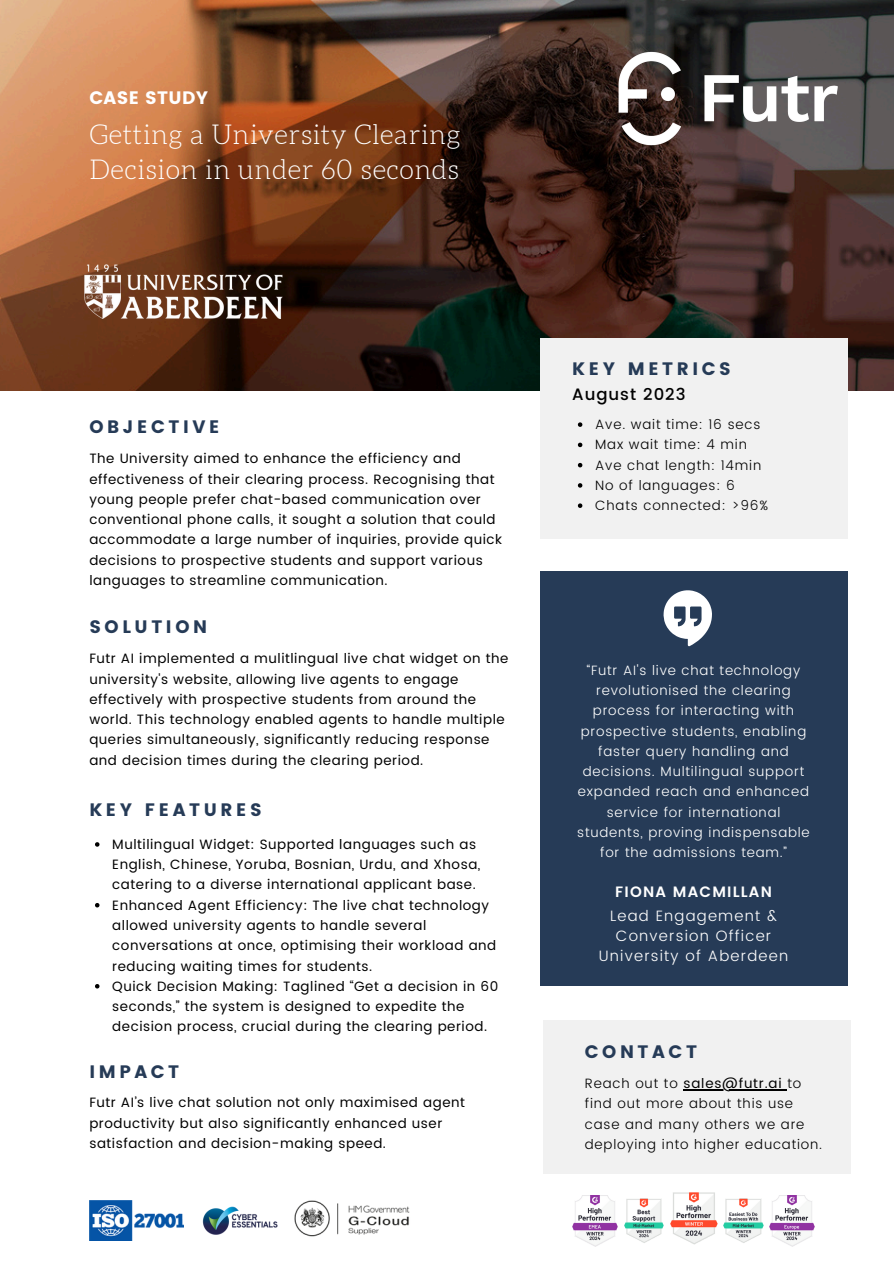
<style>
.page{position:relative;width:894px;height:1264px;background:#fff}
.page>*{position:absolute;margin:0;border:0;box-sizing:border-box;transform-origin:0 0}
.t1{font:300 27px/34.8px "Aleo";letter-spacing:.02em;color:#fff}
.t2{font:18px "Poppins";letter-spacing:.2em;color:#263b57}
.t3{font:18px "Poppins";letter-spacing:.02em;color:#fff}
.t4{font:500 16.5px "Poppins";letter-spacing:.06em;color:#000}
.t5{font:300 15px/20.2px "Poppins";letter-spacing:.08em;color:#fff;text-align:center}
.t6{font:600 15px "Poppins";letter-spacing:.08em;color:#fff}
.t7{font:13.5px/20.2px "Poppins";letter-spacing:.04em;color:#000}
.t8{font:300 13.5px/20.2px "Poppins";letter-spacing:.06em;color:#fff;text-align:center}
.t9{font:300 13.5px/20.2px "Poppins";letter-spacing:.06em;color:#000}
.t10{font:13.5px "Poppins";letter-spacing:.06em;color:#000}
.s1{font-weight:300}
</style>
<div class="page">
<img style="left:0;top:0;width:893px;height:390px">
<div style="left:539px;top:571px;width:308px;height:414px;background:#263b57"></div>
<svg style="left:663px;top:590px;width:48px;height:56px"></svg>
<div style="left:539px;top:338px;width:308px;height:200px;background:#f1f1f1"></div>
<img style="left:608px;top:16px;width:239px;height:164px">
<img style="left:723px;top:1198px;width:40px;height:45px">
<div style="left:542px;top:1020px;width:308px;height:154px;background:#f1f1f1"></div>
<img style="left:624px;top:1198px;width:39px;height:45px">
<img style="left:670px;top:1192px;width:47px;height:53px">
<img style="left:769px;top:1195px;width:45px;height:50px">
<img style="left:572px;top:1195px;width:45px;height:50px">
<img style="left:89px;top:1200px;width:95px;height:40px">
<img style="left:202px;top:1206px;width:76px;height:29px">
<img style="left:294px;top:1200px;width:116px;height:37px">
<img style="left:85px;top:264px;width:197px;height:54px">
<svg style="left:577px;top:422px;width:5px;height:5px"></svg>
<svg style="left:577px;top:442px;width:5px;height:5px"></svg>
<svg style="left:577px;top:463px;width:5px;height:4px"></svg>
<svg style="left:577px;top:483px;width:5px;height:4px"></svg>
<svg style="left:577px;top:503px;width:5px;height:5px"></svg>
<svg style="left:95px;top:842px;width:4px;height:4px"></svg>
<svg style="left:95px;top:903px;width:4px;height:4px"></svg>
<svg style="left:95px;top:984px;width:4px;height:4px"></svg>
<hr style="left:683px;top:1089px;width:99px;height:1px;background:#000">
<p class="t3" style="left:89px;top:87px;width:120px">CASE STUDY</p>
<h2 class="t1" style="left:89px;top:118px;width:372px">Getting a University Clearing<br>Decision in under 60 seconds</h2>
<h2 class="t2" style="left:89px;top:416px;width:131px">OBJECTIVE</h2>
<h2 class="t7" style="left:89px;top:448px;width:414px">The University aimed to enhance the efficiency and effectiveness of their clearing process. Recognising that young people prefer chat-based communication over conventional phone calls, it sought a solution that could accommodate a large number of inquiries, provide quick decisions to prospective students and support various languages to streamline communication.</h2>
<p class="t2" style="left:89px;top:616px;width:119px">SOLUTION</p>
<p class="t7" style="left:89px;top:648px;width:420px">Futr AI implemented a mulitlingual live chat widget on the university's website, allowing live agents to engage effectively with prospective students from around the world. This technology enabled agents to handle multiple queries simultaneously, significantly reducing response and decision times during the clearing period.</p>
<p class="t2" style="left:89px;top:799px;width:174px">KEY FEATURES</p>
<p class="t7" style="left:112px;top:834px;width:369px">Multilingual Widget: Supported languages such as<br>English, Chinese, Yoruba, Bosnian, Urdu, and Xhosa, catering to a diverse international applicant base.</p>
<p class="t7" style="left:112px;top:894px;width:385px">Enhanced Agent Efficiency: The live chat technology allowed university agents to handle several conversations at once, optimising their workload and reducing waiting times for students.</p>
<p class="t7" style="left:112px;top:975px;width:387px">Quick Decision Making: Taglined “Get a decision in 60 seconds,” the system is designed to expedite the decision process, crucial during the clearing period.</p>
<p class="t2" style="left:89px;top:1061px;width:91px">IMPACT</p>
<p class="t7" style="left:89px;top:1092px;width:377px">Futr AI’s live chat solution not only maximised agent productivity but also significantly enhanced user satisfaction and decision-making speed.</p>
<p class="t2" style="left:572px;top:358px;width:160px">KEY METRICS</p>
<p class="t4" style="left:572px;top:385px;width:115px">August 2023</p>
<p class="t9" style="left:595px;top:414px;width:167px">Ave. wait time: 16 secs</p>
<p class="t9" style="left:595px;top:434px;width:153px">Max wait time: 4 min</p>
<h4 class="t9" style="left:595px;top:455px;width:167px">Ave chat length: 14min</h4>
<h5 class="t9" style="left:595px;top:475px;width:141px">No of languages: 6</h5>
<h2 class="t9" style="left:595px;top:495px;width:174px">Chats connected: &gt;96%</h2>
<p class="t8" style="left:577px;top:660px;width:234px">“Futr AI's live chat technology revolutionised the clearing process for interacting with prospective students, enabling faster query handling and decisions. Multilingual support expanded reach and enhanced service for international students, proving indispensable for the admissions team.”</p>
<h2 class="t6" style="left:615px;top:882px;width:158px">FIONA MACMILLAN</h2>
<p class="t5" style="left:598px;top:905px;width:191px">Lead Engagement &amp;<br>Conversion Officer<br>University of Aberdeen</p>
<p class="t2" style="left:584px;top:1041px;width:114px">CONTACT</p>
<p class="t10" style="left:584px;top:1075px;width:218px"><span class="s1">Reach out to</span> sales@futr.ai <span class="s1">to</span></p>
<p class="t9" style="left:584px;top:1093px;width:239px">find out more about this use case and many others we are deploying into higher education.</p>
</div>
